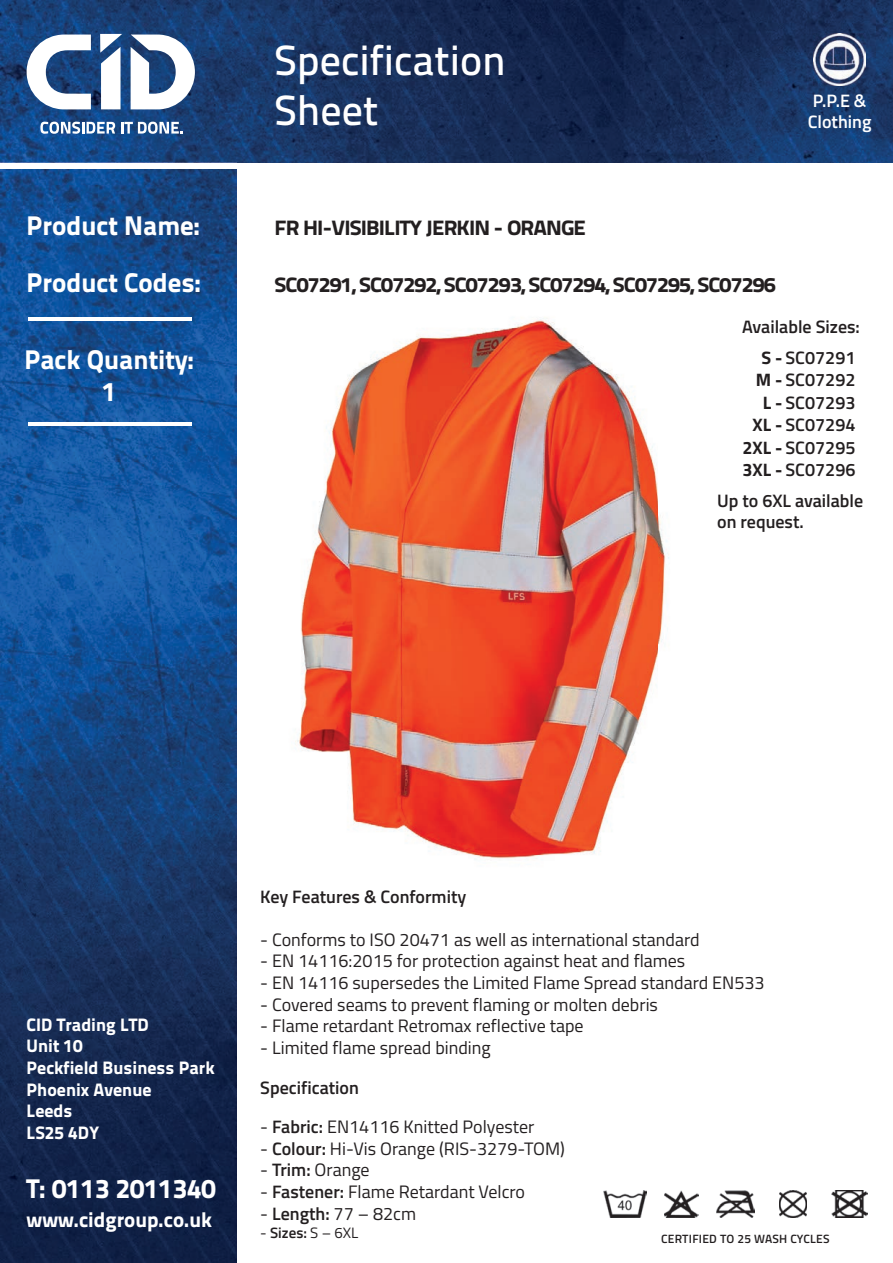
<style>
.page{position:relative;width:893px;height:1263px;background:#fff}
.page>*{position:absolute;margin:0;border:0;box-sizing:border-box;transform-origin:0 0}
.t1{font:42px/50.4px "Titillium Text 25 L 600 wt";color:#fff}
.t2{font:27px/32.4px "Titillium Text 25 L 999 wt";color:#fff;text-align:center}
.t3{font:21px "Titillium Text 25 L 999 wt";color:#fff}
.t4{font:20.85px "Titillium Text 25 L 999 wt";letter-spacing:-.04em;color:#231f20;scale:1.08 1}
.t5{font:18px "Titillium Web";color:#231f20}
.t6{font:600 18px/22.5px "Titillium Web";color:#231f20;text-align:right}
.t7{font:18px/21.6px "Titillium Text 25 L 999 wt";color:#fff}
.t8{font:600 18px/21.6px "Titillium Web";color:#fff}
.t9{font:15px "Titillium Web";color:#231f20}
.t10{font:600 12px "Titillium Web";letter-spacing:.02em;color:#231f20}
.s1{font-weight:700}
.s2{font-weight:600}
</style>
<div class="page">
<img style="left:0;top:0;width:893px;height:163px">
<img style="left:0;top:169px;width:237px;height:1094px">
<svg style="left:40px;top:122px;width:75px;height:12px"></svg>
<svg style="left:121px;top:122px;width:62px;height:12px"></svg>
<svg style="left:27px;top:35px;width:64px;height:74px"></svg>
<svg style="left:131px;top:35px;width:64px;height:74px"></svg>
<svg style="left:100px;top:34px;width:22px;height:75px"></svg>
<hr style="left:28px;top:317px;width:163px;height:4px;background:#fff">
<hr style="left:28px;top:422px;width:163px;height:3px;background:#fff">
<img style="left:814px;top:34px;width:51px;height:51px">
<img style="left:295px;top:317px;width:374px;height:543px">
<img style="left:604px;top:1190px;width:42px;height:27px">
<img style="left:664px;top:1190px;width:34px;height:27px">
<img style="left:716px;top:1191px;width:38px;height:26px">
<img style="left:779px;top:1190px;width:28px;height:27px">
<img style="left:832px;top:1190px;width:35px;height:27px">
<h1 class="t1" style="left:275px;top:32px;width:233px">Specification<br>Sheet</h1>
<p class="t8" style="left:808px;top:89px;width:65px">P.P.E &amp;<br>Clothing</p>
<h2 class="t2" style="left:27px;top:208px;width:175px">Product Name:</h2>
<p class="t4" style="left:275px;top:211px;width:290px">FR HI-VISIBILITY JERKIN - ORANGE</p>
<h2 class="t2" style="left:27px;top:264px;width:176px">Product Codes:</h2>
<p class="t4" style="left:275px;top:268px;width:465px">SC07291, SC07292, SC07293, SC07294, SC07295, SC07296</p>
<p class="t6" style="left:742px;top:315px;width:119px">Available Sizes:</p>
<h2 class="t2" style="left:24px;top:341px;width:171px">Pack Quantity:<br>1</h2>
<p class="t6" style="left:742px;top:345px;width:115px"><span class="s1">S -</span> SC07291<br><span class="s1">M -</span> SC07292<br><span class="s1">L -</span> SC07293<br><span class="s1">XL -</span> SC07294<br><span class="s1">2XL -</span> SC07295<br><span class="s1">3XL -</span> SC07296</p>
<p class="t6" style="left:717px;top:489px;width:148px;line-height:21.6px;text-align:left">Up to 6XL available on request.</p>
<p class="t7" style="left:27px;top:1012px;width:190px">CID Trading LTD<br>Unit 10<br>Peckfield Business Park<br>Phoenix Avenue<br>Leeds<br>LS25 4DY</p>
<h2 class="t2" style="left:27px;top:1170px;width:191px">T: 0113 2011340</h2>
<p class="t3" style="left:27px;top:1203px;width:187px">www.cidgroup.co.uk</p>
<p class="t6" style="left:260px;top:884px;width:208px">Key Features &amp; Conformity</p>
<p class="t5" style="left:260px;top:926px;width:441px">- Conforms to ISO 20471 as well as international standard</p>
<p class="t5" style="left:260px;top:948px;width:427px">- EN 14116:2015 for protection against heat and flames</p>
<p class="t5" style="left:260px;top:969px;width:506px">- EN 14116 supersedes the Limited Flame Spread standard EN533</p>
<p class="t5" style="left:260px;top:991px;width:399px">- Covered seams to prevent flaming or molten debris</p>
<p class="t5" style="left:260px;top:1013px;width:325px">- Flame retardant Retromax reflective tape</p>
<p class="t5" style="left:260px;top:1034px;width:232px">- Limited flame spread binding</p>
<p class="t6" style="left:260px;top:1075px;width:100px">Specification</p>
<p class="t5" style="left:260px;top:1113px;width:276px">- <span class="s2">Fabric:</span> EN14116 Knitted Polyester</p>
<p class="t5" style="left:260px;top:1135px;width:306px">- <span class="s2">Colour:</span> Hi-Vis Orange (RIS-3279-TOM)</p>
<p class="t5" style="left:260px;top:1157px;width:111px">- <span class="s2">Trim:</span> Orange</p>
<p class="t5" style="left:260px;top:1178px;width:266px">- <span class="s2">Fastener:</span> Flame Retardant Velcro</p>
<p class="t5" style="left:260px;top:1200px;width:157px">- <span class="s2">Length:</span> 77 – 82cm</p>
<p class="t9" style="left:260px;top:1221px;width:100px">- <span class="s2">Sizes:</span> S – 6XL</p>
<p class="t10" style="left:661px;top:1229px;width:170px">CERTIFIED TO 25 WASH CYCLES</p>
</div>
